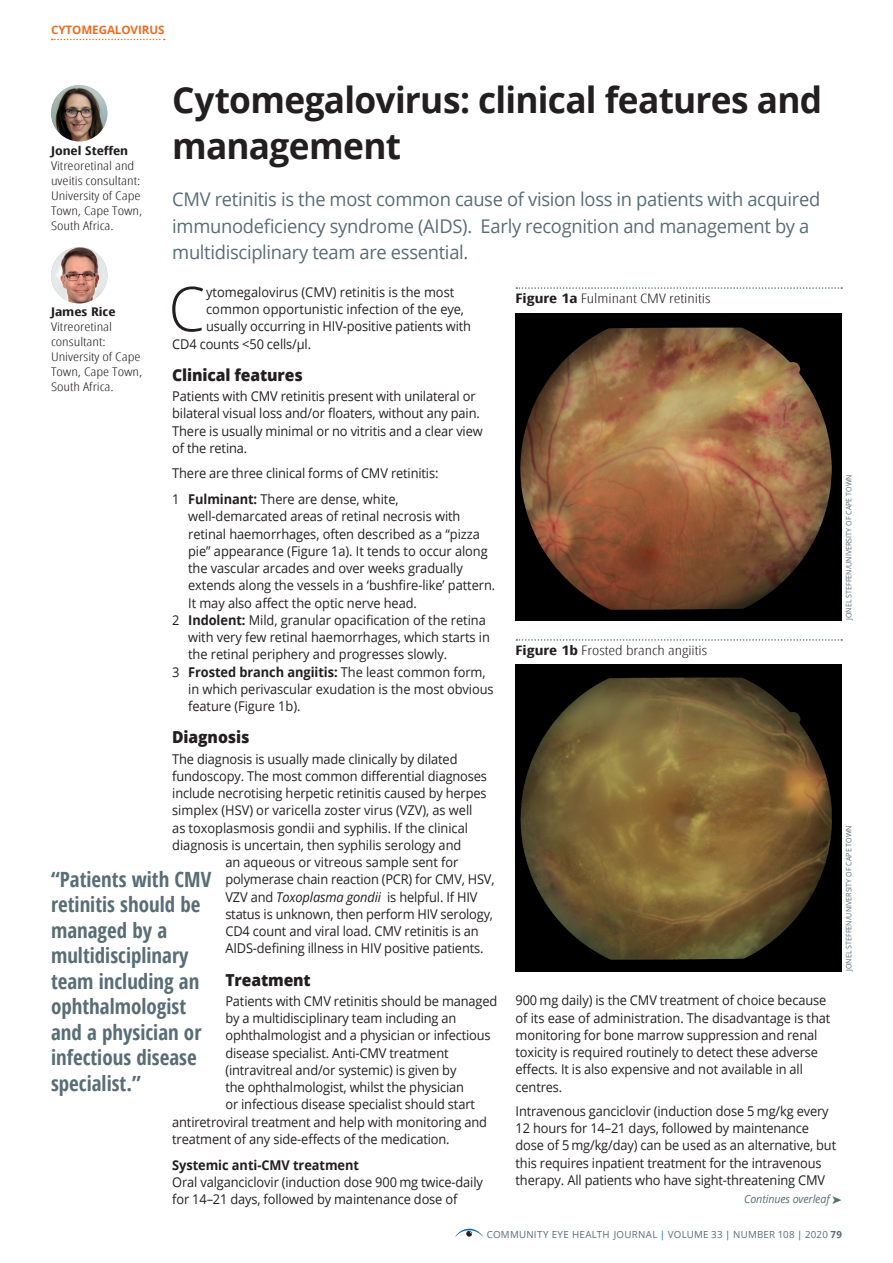
<style>
.page{position:relative;width:893px;height:1263px;background:#fff}
.page>*{position:absolute;margin:0;border:0;box-sizing:border-box;transform-origin:0 0}
.t1{font:300 61.8px "Open Sans";color:#231f20;scale:.95 1}
.t2{font:700 36px/46.5px "Open Sans";letter-spacing:-.02em;color:#231f20}
.t3{font:700 21px/25.5px "Open Sans Condensed";color:#586d75}
.t4{font:18.9px/26.1px "Open Sans";letter-spacing:-.015em;color:#586d75}
.t5{font:800 16.5px "Open Sans";letter-spacing:-.005em;color:#231f20;scale:.95 1}
.t6{font:13.5px/17.2px "Open Sans";letter-spacing:-.01em;color:#231f20;scale:.95 1}
.t7{font:700 13.5px "Open Sans";letter-spacing:-.005em;color:#231f20;scale:.95 1}
.t8{font:300 13.2px "Open Sans Condensed";color:#231f20;scale:1.32 1}
.t9{font:300 12px/15px "Open Sans Condensed";color:#231f20;scale:1.3 1}
.t10{font:700 12px "Open Sans Condensed";color:#231f20;scale:1.3 1}
.t11{font:700 11.7px "Open Sans";letter-spacing:-.005em;color:#e96d24}
.t12{font:italic 11.25px "Open Sans";letter-spacing:-.01em;color:#586d75;scale:.95 1}
.t13{font:9.75px "Open Sans";letter-spacing:.025em;color:#586d75}
.t14{font:7.5px "Open Sans";color:#586d75;scale:.95 1}
.s1{font-weight:700}
.s2{font-weight:400}
.s3{font-style:italic}
.s4{color:#006cb7}
</style>
<div class="page">
<svg style="left:455px;top:1229px;width:28px;height:8px"></svg>
<svg style="left:52px;top:39px;width:113px;height:1px"></svg>
<img style="left:51px;top:85px;width:56px;height:56px;border-radius:28px">
<img style="left:51px;top:247px;width:56px;height:56px;border-radius:28px">
<img style="left:516px;top:313px;width:326px;height:307px">
<img style="left:516px;top:664px;width:326px;height:307px">
<svg style="left:516px;top:287px;width:326px;height:2px"></svg>
<svg style="left:516px;top:639px;width:326px;height:2px"></svg>
<p class="t11" style="left:51px;top:22px;width:115px">CYTOMEGALOVIRUS</p>
<p class="t10" style="left:51px;top:143px;width:61px">Jonel Steffen</p>
<p class="t9" style="left:51px;top:158px;width:72px">Vitreoretinal and uveitis consultant:<br>University of Cape<br>Town, Cape Town,<br>South Africa.</p>
<h2 class="t2" style="left:172px;top:75px;width:651px">Cytomegalovirus: clinical features and management</h2>
<h3 class="t4" style="left:172px;top:186px;width:650px">CMV retinitis is the most common cause of vision loss in patients with acquired immunodeficiency syndrome (AIDS). Early recognition and management by a multidisciplinary team are essential.</h3>
<h1 class="t1" style="left:169px;top:266px;width:40px">C</h1>
<p class="t6" style="left:206px;top:283px;width:263px">ytomegalovirus (CMV) retinitis is the most</p>
<p class="t6" style="left:206px;top:300px;width:273px">common opportunistic infection of the eye,</p>
<p class="t6" style="left:206px;top:317px;width:280px">usually occurring in HIV-positive patients with</p>
<p class="t6" style="left:172px;top:335px;width:148px">CD4 counts &lt;50 cells/µl.</p>
<p class="t5" style="left:172px;top:362px;width:139px">Clinical features</p>
<p class="t6" style="left:172px;top:387px;width:328px">Patients with CMV retinitis present with unilateral or bilateral visual loss and/or floaters, without any pain.<br>There is usually minimal or no vitritis and a clear view of the retina.</p>
<p class="t6" style="left:172px;top:460px;width:282px;line-height:25.7px">There are three clinical forms of CMV retinitis:<br>1 <span class="s1">Fulminant:</span> There are dense, white,</p>
<p class="t6" style="left:188px;top:507px;width:288px">well-demarcated areas of retinal necrosis with</p>
<p class="t6" style="left:188px;top:525px;width:309px">retinal haemorrhages, often described as a “pizza</p>
<p class="t6" style="left:188px;top:542px;width:317px">pie” appearance (Figure 1a). It tends to occur along</p>
<p class="t6" style="left:188px;top:559px;width:291px">the vascular arcades and over weeks gradually</p>
<p class="t6" style="left:188px;top:576px;width:325px">extends along the vessels in a ‘bushfire-like’ pattern.</p>
<p class="t6" style="left:188px;top:594px;width:242px">It may also affect the optic nerve head.</p>
<p class="t6" style="left:172px;top:611px;width:332px">2 <span class="s1">Indolent:</span> Mild, granular opacification of the retina</p>
<p class="t6" style="left:188px;top:628px;width:319px">with very few retinal haemorrhages, which starts in</p>
<p class="t6" style="left:188px;top:646px;width:274px">the retinal periphery and progresses slowly.</p>
<p class="t7" style="left:172px;top:662px;width:331px"><span class="s2">3</span> Frosted branch angiitis: <span class="s2">The least common form,</span></p>
<p class="t6" style="left:188px;top:680px;width:323px">in which perivascular exudation is the most obvious</p>
<p class="t6" style="left:188px;top:697px;width:120px">feature (Figure 1b).</p>
<p class="t5" style="left:172px;top:725px;width:83px">Diagnosis</p>
<p class="t6" style="left:172px;top:750px;width:302px">The diagnosis is usually made clinically by dilated</p>
<p class="t6" style="left:172px;top:767px;width:333px">fundoscopy. The most common differential diagnoses</p>
<p class="t6" style="left:172px;top:784px;width:332px">include necrotising herpetic retinitis caused by herpes</p>
<p class="t6" style="left:172px;top:801px;width:318px">simplex (HSV) or varicella zoster virus (VZV), as well</p>
<p class="t6" style="left:172px;top:819px;width:313px">as toxoplasmosis gondii and syphilis. If the clinical</p>
<p class="t6" style="left:172px;top:836px;width:306px">diagnosis is uncertain, then syphilis serology and</p>
<p class="t6" style="left:225px;top:853px;width:247px">an aqueous or vitreous sample sent for</p>
<p class="t6" style="left:225px;top:870px;width:285px">polymerase chain reaction (PCR) for CMV, HSV,</p>
<p class="t6" style="left:225px;top:888px;width:267px">VZV and <span class="s3">Toxoplasma gondii</span> is helpful. If HIV</p>
<p class="t6" style="left:225px;top:905px;width:283px">status is unknown, then perform HIV serology,</p>
<p class="t6" style="left:225px;top:922px;width:268px">CD4 count and viral load. CMV retinitis is an</p>
<p class="t6" style="left:225px;top:940px;width:273px">AIDS-defining illness in HIV positive patients.</p>
<p class="t5" style="left:225px;top:967px;width:91px">Treatment</p>
<p class="t6" style="left:225px;top:992px;width:288px">Patients with CMV retinitis should be managed</p>
<p class="t6" style="left:225px;top:1009px;width:245px">by a multidisciplinary team including an</p>
<p class="t6" style="left:225px;top:1026px;width:281px">ophthalmologist and a physician or infectious</p>
<p class="t6" style="left:225px;top:1044px;width:236px">disease specialist. Anti-CMV treatment</p>
<p class="t6" style="left:225px;top:1061px;width:245px">(intravitreal and/or systemic) is given by</p>
<p class="t6" style="left:225px;top:1078px;width:253px">the ophthalmologist, whilst the physician</p>
<p class="t6" style="left:225px;top:1095px;width:264px">or infectious disease specialist should start</p>
<p class="t6" style="left:172px;top:1113px;width:333px">antiretroviral treatment and help with monitoring and</p>
<p class="t6" style="left:172px;top:1130px;width:294px">treatment of any side-effects of the medication.</p>
<p class="t7" style="left:172px;top:1155px;width:198px">Systemic anti-CMV treatment</p>
<p class="t6" style="left:172px;top:1173px;width:329px">Oral valganciclovir (induction dose 900 mg twice-daily for 14–21 days, followed by maintenance dose of</p>
<p class="t10" style="left:51px;top:303px;width:51px">James Rice</p>
<p class="t9" style="left:51px;top:319px;width:72px">Vitreoretinal consultant:<br>University of Cape<br>Town, Cape Town,<br>South Africa.</p>
<h3 class="t3" style="left:51px;top:866px;width:162px">“Patients with CMV retinitis should be managed by a multidisciplinary team including an ophthalmologist and a physician or infectious disease specialist.”</h3>
<p class="t8" style="left:516px;top:289px;width:149px"><span class="s1">Figure 1a</span> Fulminant CMV retinitis</p>
<p class="t8" style="left:516px;top:641px;width:147px"><span class="s1">Figure 1b</span> Frosted branch angiitis</p>
<p class="t14" style="left:843px;top:620px;width:155px;rotate:-90deg">JONEL STEFFEN/UNIVERSITY OF CAPE TOWN</p>
<p class="t6" style="left:516px;top:991px;width:333px">900 mg daily) is the CMV treatment of choice because of its ease of administration. The disadvantage is that monitoring for bone marrow suppression and renal toxicity is required routinely to detect these adverse effects. It is also expensive and not available in all centres.</p>
<p class="t6" style="left:516px;top:1102px;width:339px">Intravenous ganciclovir (induction dose 5 mg/kg every 12 hours for 14–21 days, followed by maintenance dose of 5 mg/kg/day) can be used as an alternative, but this requires inpatient treatment for the intravenous therapy. All patients who have sight-threatening CMV</p>
<p class="t14" style="left:843px;top:971px;width:155px;rotate:-90deg">JONEL STEFFEN/UNIVERSITY OF CAPE TOWN</p>
<p class="t12" style="left:744px;top:1192px;width:104px">Continues overleaf ➤</p>
<p class="t13" style="left:487px;top:1228px;width:356px">COMMUNITY EYE HEALTH JOURNAL <span class="s4">|</span> VOLUME 33 <span class="s4">|</span> NUMBER 108 <span class="s4">|</span> 2020 <span class="s1">79</span></p>
</div>
